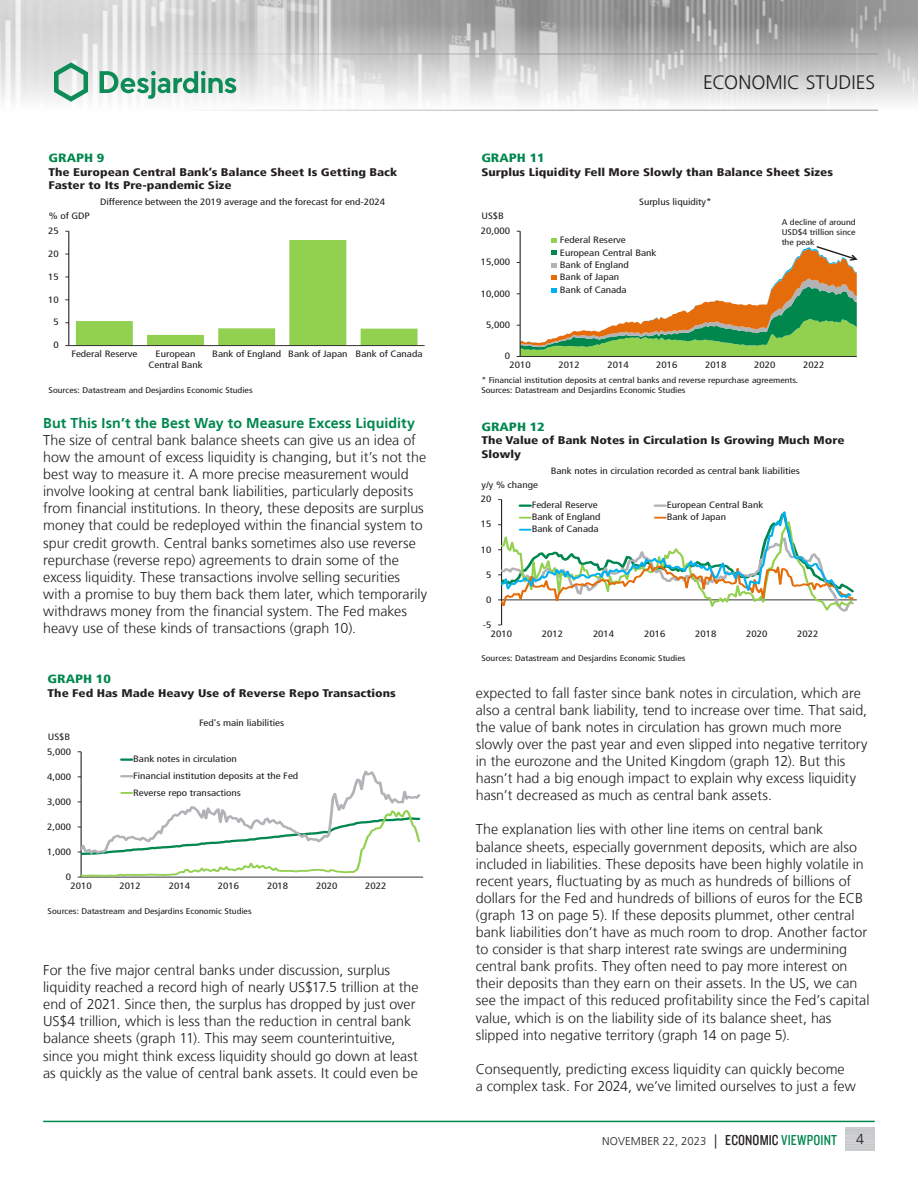
<style>
.page{position:relative;width:918px;height:1188px;background:#fff}
.page>*{position:absolute;margin:0;border:0;box-sizing:border-box;transform-origin:0 0}
.t1{font:300 19.5px "Frutiger LT";letter-spacing:.005em;color:#231f20}
.t2{font:300 14.25px/17.1px "Frutiger LT";color:#231f20}
.Texte_Titre{font:700 14.25px "Frutiger LT";letter-spacing:.01em;color:#00874e}
.t3{font:900 condensed 12px "Frutiger LT";color:#00874e;scale:1.2 1}
.t4{font:300 11.25px "Frutiger LT";letter-spacing:.005em;color:#231f20}
.t5{font:900 condensed 11.1px/13.2px "Frutiger LT";color:#231f20;scale:1.2 1}
.t6{font:condensed 9.15px/12.5px "Frutiger LT";color:#231f20;scale:1.2 1}
.t7{font:condensed 8.25px/9.9px "Frutiger LT";color:#231f20;scale:1.2 1}
.s1{font-size:14.25px}
.s2{font-family:"Knockout 29 Junior Ltweight";font-weight:400;font-size:15px}
.s3{font-family:"Knockout 29 Junior Ltweight";font-weight:400;font-size:15px;color:#00874e}
</style>
<div class="page">
<img style="left:0;top:0;width:918px;height:110px">
<hr style="left:0;top:54px;width:878px;height:1px;background:#939598">
<hr style="left:0;top:110px;width:878px;height:1px;background:#939598">
<svg style="left:54px;top:62px;width:34px;height:40px"></svg>
<svg style="left:100px;top:71px;width:136px;height:28px"></svg>
<hr style="left:43px;top:1121px;width:832px;height:1px;background:#00874e">
<hr style="left:81px;top:752px;width:1px;height:125px;background:#231f20">
<svg style="left:78px;top:758px;width:345px;height:120px"></svg>
<hr style="left:520px;top:231px;width:1px;height:125px;background:#231f20">
<svg style="left:517px;top:238px;width:341px;height:119px"></svg>
<hr style="left:501px;top:500px;width:1px;height:125px;background:#231f20">
<hr style="left:502px;top:600px;width:355px;height:1px;background:#231f20">
<svg style="left:498px;top:499px;width:358px;height:116px"></svg>
<svg style="left:76px;top:240px;width:342px;height:105px"></svg>
<hr style="left:68px;top:231px;width:1px;height:115px;background:#231f20">
<hr style="left:69px;top:345px;width:356px;height:1px;background:#231f20">
<p class="t3" style="left:49px;top:151px;width:48px">GRAPH 9</p>
<p class="t5" style="left:49px;top:165px;width:292px">The European Central Bank’s Balance Sheet Is Getting Back<br>Faster to Its Pre-pandemic Size</p>
<p class="t6" style="left:49px;top:210px;width:36px">% of GDP</p>
<p class="t6" style="left:48px;top:225px;width:10px">25</p>
<p class="t6" style="left:48px;top:247px;width:10px">20</p>
<p class="t6" style="left:48px;top:270px;width:10px">15</p>
<p class="t6" style="left:48px;top:293px;width:10px">10</p>
<p class="t6" style="left:53px;top:316px;width:6px">5</p>
<p class="t6" style="left:100px;top:196px;width:239px">Difference between the 2019 average and the forecast for end-2024</p>
<p class="t6" style="left:53px;top:339px;width:6px">0</p>
<p class="t6" style="left:71px;top:348px;width:57px">Federal Reserve</p>
<p class="t6" style="left:148px;top:349px;width:47px;line-height:10.8px;text-align:center">European<br>Central Bank</p>
<p class="t6" style="left:212px;top:348px;width:177px">Bank of England Bank of Japan Bank of Canada</p>
<p class="t7" style="left:49px;top:385px;width:172px">Sources: Datastream and Desjardins Economic Studies</p>
<p class="Texte_Titre" style="left:43px;top:415px;width:373px">But This Isn’t the Best Way to Measure Excess Liquidity</p>
<p class="t2" style="left:43px;top:432px;width:385px">The size of central bank balance sheets can give us an idea of how the amount of excess liquidity is changing, but it’s not the best way to measure it. A more precise measurement would involve looking at central bank liabilities, particularly deposits from financial institutions. In theory, these deposits are surplus money that could be redeployed within the financial system to spur credit growth. Central banks sometimes also use reverse repurchase (reverse repo) agreements to drain some of the excess liquidity. These transactions involve selling securities with a promise to buy them back them later, which temporarily withdraws money from the financial system. The Fed makes heavy use of these kinds of transactions (graph 10).</p>
<p class="t3" style="left:48px;top:672px;width:54px">GRAPH 10</p>
<p class="t5" style="left:48px;top:686px;width:292px">The Fed Has Made Heavy Use of Reverse Repo Transactions</p>
<p class="t6" style="left:48px;top:731px;width:20px">US$B</p>
<p class="t6" style="left:47px;top:745px;width:21px">5,000</p>
<p class="t6" style="left:47px;top:770px;width:21px">4,000</p>
<p class="t6" style="left:47px;top:795px;width:21px">3,000</p>
<p class="t6" style="left:47px;top:820px;width:21px">2,000</p>
<p class="t6" style="left:47px;top:845px;width:21px">1,000</p>
<p class="t6" style="left:66px;top:871px;width:6px">0</p>
<p class="t6" style="left:199px;top:717px;width:72px">Fed's main liabilities</p>
<p class="t6" style="left:133px;top:751px;width:139px;line-height:16.6px">Bank notes in circulation<br>Financial institution deposits at the Fed<br>Reverse repo transactions</p>
<p class="t6" style="left:70px;top:879px;width:19px">2010</p>
<p class="t6" style="left:120px;top:879px;width:19px">2012</p>
<p class="t6" style="left:169px;top:879px;width:19px">2014</p>
<p class="t6" style="left:218px;top:879px;width:19px">2016</p>
<p class="t6" style="left:267px;top:879px;width:19px">2018</p>
<p class="t6" style="left:316px;top:879px;width:19px">2020</p>
<p class="t6" style="left:365px;top:879px;width:19px">2022</p>
<p class="t7" style="left:48px;top:906px;width:172px">Sources: Datastream and Desjardins Economic Studies</p>
<p class="t2" style="left:43px;top:962px;width:377px">For the five major central banks under discussion, surplus liquidity reached a record high of nearly US$17.5 trillion at the end of 2021. Since then, the surplus has dropped by just over US$4 trillion, which is less than the reduction in central bank balance sheets (graph 11). This may seem counterintuitive, since you might think excess liquidity should go down at least as quickly as the value of central bank assets. It could even be</p>
<h1 class="t1" style="left:703px;top:72px;width:174px">ECONOMIC STUDIES</h1>
<p class="t3" style="left:481px;top:151px;width:54px">GRAPH 11</p>
<p class="t5" style="left:481px;top:165px;width:295px">Surplus Liquidity Fell More Slowly than Balance Sheet Sizes</p>
<p class="t6" style="left:481px;top:210px;width:20px">US$B</p>
<p class="t6" style="left:481px;top:225px;width:26px">20,000</p>
<p class="t6" style="left:481px;top:256px;width:26px">15,000</p>
<p class="t6" style="left:481px;top:287px;width:26px">10,000</p>
<p class="t6" style="left:486px;top:319px;width:21px">5,000</p>
<p class="t6" style="left:505px;top:350px;width:6px">0</p>
<p class="t6" style="left:639px;top:196px;width:62px">Surplus liquidity*</p>
<p class="t6" style="left:560px;top:234px;width:82px">Federal Reserve<br>European Central Bank<br>Bank of England<br>Bank of Japan<br>Bank of Canada</p>
<p class="t7" style="left:782px;top:217px;width:63px;text-align:justify">A decline of around USD$4 trillion since the peak</p>
<p class="t6" style="left:509px;top:359px;width:19px">2010</p>
<p class="t6" style="left:558px;top:359px;width:19px">2012</p>
<p class="t6" style="left:607px;top:359px;width:19px">2014</p>
<p class="t6" style="left:656px;top:359px;width:19px">2016</p>
<p class="t6" style="left:705px;top:359px;width:19px">2018</p>
<p class="t6" style="left:754px;top:359px;width:19px">2020</p>
<p class="t6" style="left:803px;top:359px;width:19px">2022</p>
<p class="t7" style="left:481px;top:375px;width:266px">* Financial institution deposits at central banks and reverse repurchase agreements.<br>Sources: Datastream and Desjardins Economic Studies</p>
<p class="t3" style="left:481px;top:420px;width:54px">GRAPH 12</p>
<p class="t5" style="left:481px;top:434px;width:304px">The Value of Bank Notes in Circulation Is Growing Much More<br>Slowly</p>
<p class="t6" style="left:482px;top:479px;width:49px">y/y % change</p>
<p class="t6" style="left:551px;top:465px;width:209px">Bank notes in circulation recorded as central bank liabilities</p>
<p class="t6" style="left:481px;top:493px;width:10px">20</p>
<p class="t6" style="left:481px;top:518px;width:10px">15</p>
<p class="t6" style="left:481px;top:543px;width:10px">10</p>
<p class="t6" style="left:486px;top:568px;width:6px">5</p>
<p class="t6" style="left:486px;top:593px;width:6px">0</p>
<p class="t6" style="left:483px;top:618px;width:9px">-5</p>
<p class="t6" style="left:532px;top:499px;width:57px">Federal Reserve</p>
<p class="t6" style="left:667px;top:499px;width:82px">European Central Bank</p>
<p class="t6" style="left:532px;top:511px;width:59px">Bank of England</p>
<p class="t6" style="left:667px;top:511px;width:51px">Bank of Japan</p>
<p class="t6" style="left:532px;top:523px;width:57px">Bank of Canada</p>
<p class="t6" style="left:491px;top:627px;width:19px">2010</p>
<p class="t6" style="left:542px;top:627px;width:19px">2012</p>
<p class="t6" style="left:593px;top:627px;width:19px">2014</p>
<p class="t6" style="left:644px;top:627px;width:19px">2016</p>
<p class="t6" style="left:695px;top:627px;width:19px">2018</p>
<p class="t6" style="left:746px;top:627px;width:19px">2020</p>
<p class="t6" style="left:797px;top:627px;width:19px">2022</p>
<p class="t7" style="left:481px;top:654px;width:172px">Sources: Datastream and Desjardins Economic Studies</p>
<p class="t2" style="left:476px;top:684px;width:393px">expected to fall faster since bank notes in circulation, which are also a central bank liability, tend to increase over time. That said, the value of bank notes in circulation has grown much more slowly over the past year and even slipped into negative territory in the eurozone and the United Kingdom (graph 12). But this hasn’t had a big enough impact to explain why excess liquidity hasn’t decreased as much as central bank assets.</p>
<p class="t2" style="left:476px;top:821px;width:395px">The explanation lies with other line items on central bank balance sheets, especially government deposits, which are also included in liabilities. These deposits have been highly volatile in recent years, fluctuating by as much as hundreds of billions of dollars for the Fed and hundreds of billions of euros for the ECB (graph 13 on page 5). If these deposits plummet, other central bank liabilities don’t have as much room to drop. Another factor to consider is that sharp interest rate swings are undermining central bank profits. They often need to pay more interest on their deposits than they earn on their assets. In the US, we can see the impact of this reduced profitability since the Fed’s capital value, which is on the liability side of its balance sheet, has slipped into negative territory (graph 14 on page 5).</p>
<p class="t2" style="left:476px;top:1061px;width:381px">Consequently, predicting excess liquidity can quickly become<br>a complex task. For 2024, we’ve limited ourselves to just a few</p>
<p class="t4" style="left:602px;top:1135px;width:237px">NOVEMBER 22, 2023 <span class="s1">|</span> <span class="s2">ECONOMIC</span> <span class="s3">VIEWPOINT</span></p>
<p class="t2" style="left:856px;top:1131px;width:9px">4</p>
</div>
